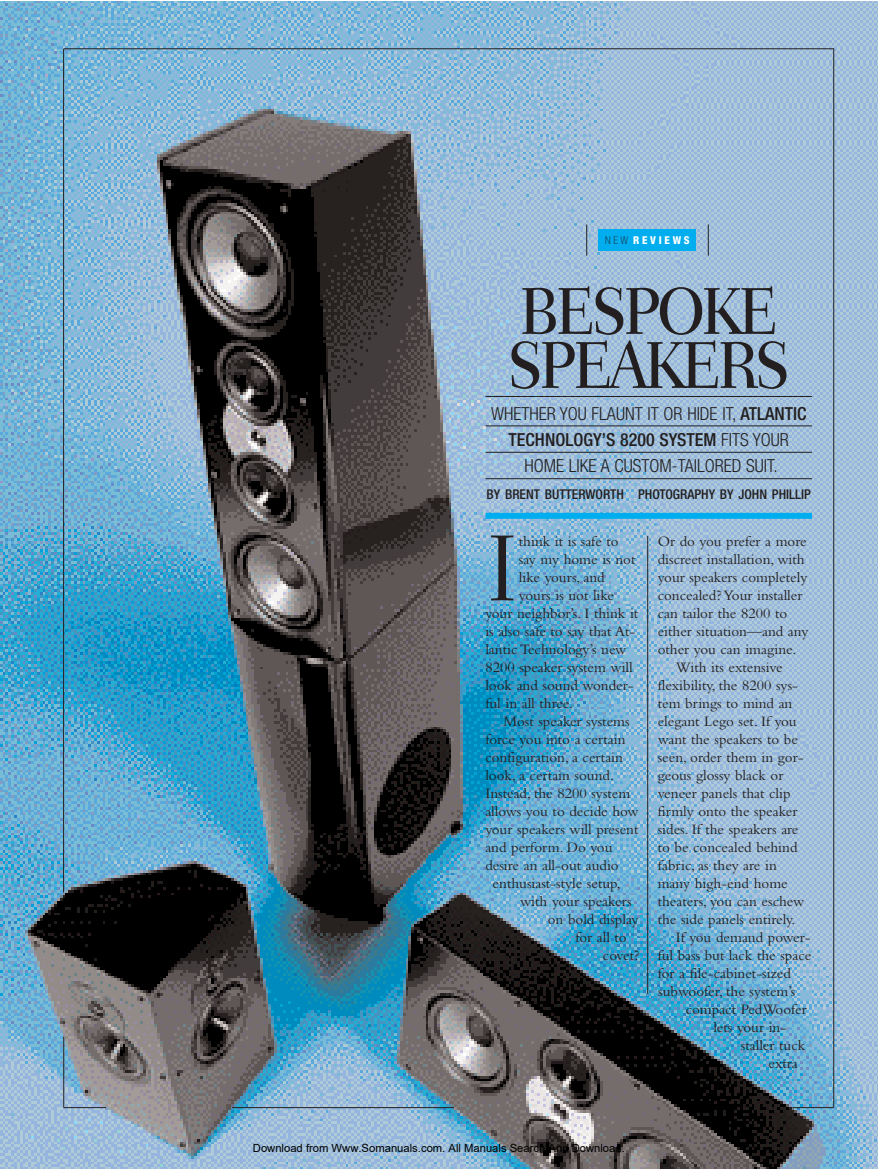
<style>
.page{position:relative;width:878px;height:1169px;background:#fff}
.page>*{position:absolute;margin:0;border:0;box-sizing:border-box;transform-origin:0 0}
.t1{font:300 95.55px "Fairfield LH";color:#231f20}
.t2{font:500 67.5px/54px "Fairfield LH";letter-spacing:-.07em;color:#231f20;scale:.9 1}
.t3{font:300 condensed 18px/26.4px "Helvetica Neue";color:#231f20;text-align:center}
.t4{font:15px "Bembo";color:#231f20}
.t5{font:500 condensed 13.5px "Helvetica Neue";color:#231f20}
.t6{font:11.25px "Arial";color:#000}
.t7{font:800 condensed 10.8px "Helvetica Neue";letter-spacing:.25em;color:#fff}
.s1{font-weight:100;color:#231f20}
.s2{font-weight:500}
</style>
<div class="page">
<img style="left:0;top:2px;width:878px;height:1166px">
<hr style="left:833px;top:49px;width:1px;height:1058px;background:#231f20">
<hr style="left:792px;top:1107px;width:41px;height:1px;background:#231f20">
<hr style="left:232px;top:1107px;width:222px;height:1px;background:#231f20">
<hr style="left:64px;top:1107px;width:42px;height:1px;background:#231f20">
<hr style="left:63px;top:49px;width:1px;height:843px;background:#231f20">
<hr style="left:63px;top:1036px;width:1px;height:71px;background:#231f20">
<hr style="left:485px;top:396px;width:327px;height:1px;background:#231f20">
<hr style="left:485px;top:425px;width:327px;height:1px;background:#231f20">
<hr style="left:485px;top:452px;width:327px;height:1px;background:#231f20">
<hr style="left:485px;top:478px;width:327px;height:1px;background:#231f20">
<div style="left:485px;top:513px;width:327px;height:6px;background:#00aeef"></div>
<div style="left:599px;top:230px;width:97px;height:21px;background:#00aeef"></div>
<hr style="left:586px;top:224px;width:1px;height:32px;background:#231f20">
<hr style="left:708px;top:224px;width:1px;height:32px;background:#231f20">
<hr style="left:64px;top:48px;width:770px;height:1px;background:#231f20">
<hr style="left:647px;top:536px;width:1px;height:457px;background:#231f20">
<p class="t7" style="left:605px;top:236px;width:86px"><span class="s1">NEW</span> REVIEWS</p>
<h2 class="t2" style="left:507px;top:290px;width:316px">BESPOKE<br>SPEAKERS</h2>
<p class="t3" style="left:491px;top:401px;width:317px">WHETHER YOU FLAUNT IT OR HIDE IT, <span class="s2">ATLANTIC<br>TECHNOLOGY’S 8200 SYSTEM</span> FITS YOUR<br>HOME LIKE A CUSTOM-TAILORED SUIT.</p>
<p class="t5" style="left:486px;top:489px;width:326px">BY BRENT BUTTERWORTH PHOTOGRAPHY BY JOHN PHILLIP</p>
<h1 class="t1" style="left:485px;top:529px;width:35px">I</h1>
<p class="t4" style="left:519px;top:536px;width:101px">think it is safe to</p>
<p class="t4" style="left:519px;top:554px;width:118px">say my home is not</p>
<p class="t4" style="left:519px;top:572px;width:87px">like yours, and</p>
<p class="t4" style="left:519px;top:590px;width:97px">yours is not like</p>
<p class="t4" style="left:485px;top:608px;width:154px">your neighbor’s. I think it</p>
<p class="t4" style="left:485px;top:626px;width:151px">is also safe to say that At-</p>
<p class="t4" style="left:485px;top:644px;width:142px">lantic Technology’s new</p>
<p class="t4" style="left:485px;top:662px;width:149px">8200 speaker system will</p>
<p class="t4" style="left:485px;top:680px;width:150px">look and sound wonder-</p>
<p class="t4" style="left:485px;top:698px;width:89px">ful in all three.</p>
<p class="t4" style="left:503px;top:716px;width:128px">Most speaker systems</p>
<p class="t4" style="left:485px;top:734px;width:142px">force you into a certain</p>
<p class="t4" style="left:485px;top:752px;width:139px">configuration, a certain</p>
<p class="t4" style="left:485px;top:770px;width:130px">look, a certain sound.</p>
<p class="t4" style="left:485px;top:788px;width:146px">Instead, the 8200 system</p>
<p class="t4" style="left:485px;top:806px;width:155px">allows you to decide how</p>
<p class="t4" style="left:485px;top:824px;width:155px">your speakers will present</p>
<p class="t4" style="left:485px;top:842px;width:129px">and perform. Do you</p>
<p class="t4" style="left:485px;top:860px;width:135px">desire an all-out audio</p>
<p class="t4" style="left:492px;top:878px;width:130px">enthusiast-style setup,</p>
<p class="t4" style="left:520px;top:896px;width:113px">with your speakers</p>
<p class="t4" style="left:547px;top:914px;width:92px">on bold display</p>
<p class="t4" style="left:575px;top:932px;width:53px">for all to</p>
<p class="t4" style="left:603px;top:950px;width:38px">covet?</p>
<p class="t4" style="left:657px;top:536px;width:150px">Or do you prefer a more</p>
<p class="t4" style="left:657px;top:554px;width:148px">discreet installation, with</p>
<p class="t4" style="left:657px;top:572px;width:151px">your speakers completely</p>
<p class="t4" style="left:657px;top:590px;width:146px">concealed? Your installer</p>
<p class="t4" style="left:657px;top:608px;width:131px">can tailor the 8200 to</p>
<p class="t4" style="left:657px;top:626px;width:152px">either situation—and any</p>
<p class="t4" style="left:657px;top:644px;width:140px">other you can imagine.</p>
<p class="t4" style="left:675px;top:662px;width:108px">With its extensive</p>
<p class="t4" style="left:657px;top:680px;width:142px">flexibility, the 8200 sys-</p>
<p class="t4" style="left:657px;top:698px;width:136px">tem brings to mind an</p>
<p class="t4" style="left:657px;top:716px;width:140px">elegant Lego set. If you</p>
<p class="t4" style="left:657px;top:734px;width:142px">want the speakers to be</p>
<p class="t4" style="left:657px;top:752px;width:147px">seen, order them in gor-</p>
<p class="t4" style="left:657px;top:770px;width:127px">geous glossy black or</p>
<p class="t4" style="left:657px;top:788px;width:134px">veneer panels that clip</p>
<p class="t4" style="left:657px;top:806px;width:141px">firmly onto the speaker</p>
<p class="t4" style="left:657px;top:824px;width:142px">sides. If the speakers are</p>
<p class="t4" style="left:657px;top:842px;width:141px">to be concealed behind</p>
<p class="t4" style="left:657px;top:860px;width:121px">fabric, as they are in</p>
<p class="t4" style="left:657px;top:878px;width:132px">many high-end home</p>
<p class="t4" style="left:657px;top:896px;width:148px">theaters, you can eschew</p>
<p class="t4" style="left:657px;top:914px;width:139px">the side panels entirely.</p>
<p class="t4" style="left:675px;top:932px;width:136px">If you demand power-</p>
<p class="t4" style="left:657px;top:950px;width:155px">ful bass but lack the space</p>
<p class="t4" style="left:657px;top:968px;width:135px">for a file-cabinet-sized</p>
<p class="t4" style="left:658px;top:986px;width:139px">subwoofer, the system’s</p>
<p class="t4" style="left:685px;top:1004px;width:123px">compact PedWoofer</p>
<p class="t4" style="left:713px;top:1022px;width:74px">lets your in-</p>
<p class="t4" style="left:741px;top:1040px;width:66px">staller tuck</p>
<p class="t4" style="left:768px;top:1058px;width:31px">extra</p>
<p class="t6" style="left:253px;top:1141px;width:373px">Download from Www.Somanuals.com. All Manuals Search And Download.</p>
</div>
